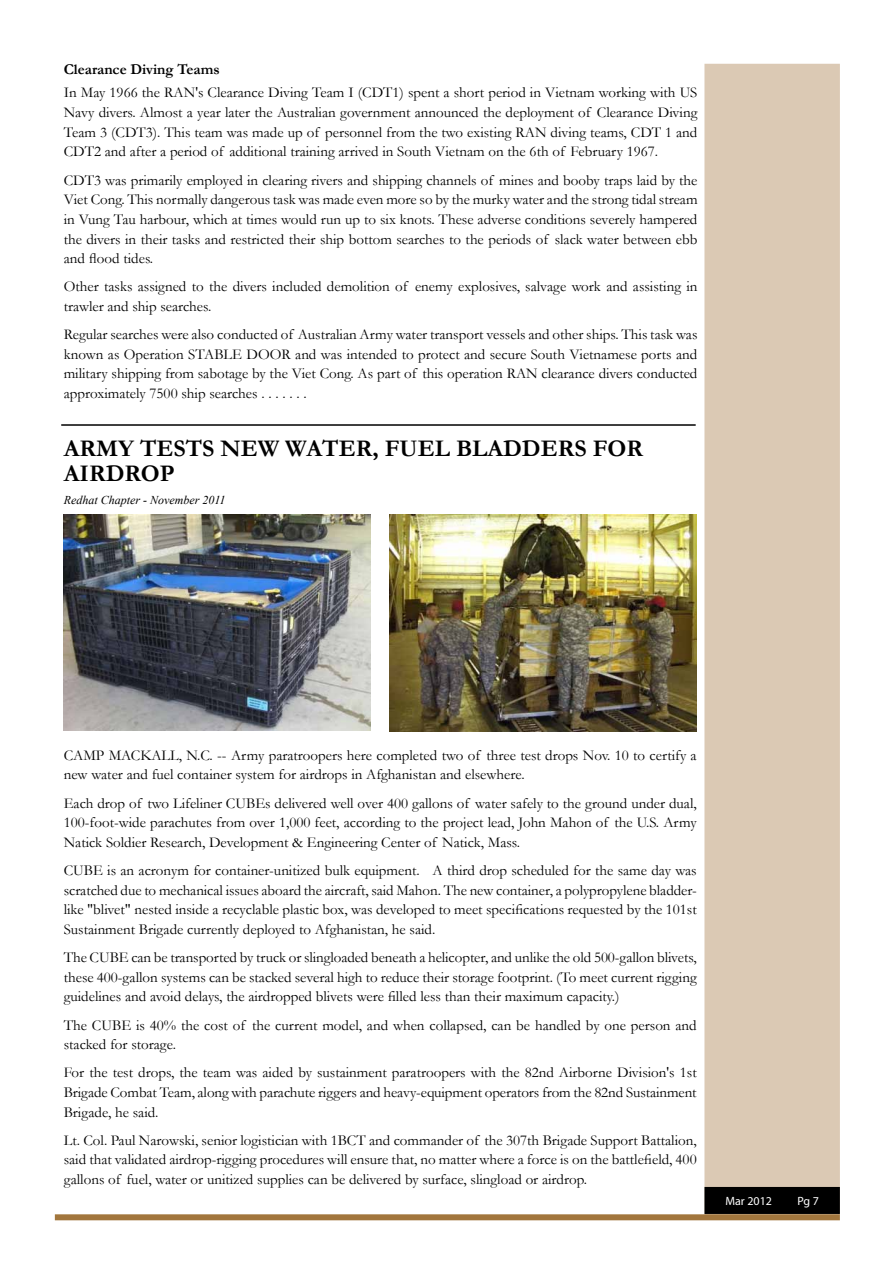
<style>
.page{position:relative;width:893px;height:1263px;background:#fff}
.page>*{position:absolute;margin:0;border:0;box-sizing:border-box;transform-origin:0 0}
.t1{font:700 24px/25.5px "Garamond";color:#000}
.t2{font:15px/19.6px "Garamond";color:#000;text-align:justify}
.t3{font:700 15px "Garamond";color:#000}
.t4{font:italic 12px "Times New Roman";color:#000}
.t5{font:12px "Myriad Pro";color:#fff}
</style>
<div class="page">
<div style="left:704px;top:64px;width:136px;height:1151px;background:#dbc9b4;border:2px solid #dbc9b4"></div>
<div style="left:55px;top:1214px;width:785px;height:6px;background:#a2763d"></div>
<div style="left:705px;top:1188px;width:134px;height:25px;background:#000"></div>
<div style="left:704px;top:1187px;width:136px;height:27px;border:2px solid #000"></div>
<hr style="left:61px;top:424px;width:635px;height:2px;background:#000">
<img style="left:64px;top:514px;width:306px;height:216px">
<img style="left:389px;top:514px;width:307px;height:217px">
<p class="t3" style="left:64px;top:60px;width:157px">CLEARANCE DIVING TEAMS</p>
<p class="t2" style="left:64px;top:83px;width:635px">In May 1966 the RAN's Clearance Diving Team I (CDT1) spent a short period in Vietnam working with US Navy divers. Almost a year later the Australian government announced the deployment of Clearance Diving Team 3 (CDT3). This team was made up of personnel from the two existing RAN diving teams, CDT 1 and CDT2 and after a period of additional training arrived in South Vietnam on the 6th of February 1967.</p>
<p class="t2" style="left:64px;top:170px;width:635px">CDT3 was primarily employed in clearing rivers and shipping channels of mines and booby traps laid by the Viet Cong. This normally dangerous task was made even more so by the murky water and the strong tidal stream in Vung Tau harbour, which at times would run up to six knots. These adverse conditions severely hampered the divers in their tasks and restricted their ship bottom searches to the periods of slack water between ebb and flood tides.</p>
<p class="t2" style="left:64px;top:277px;width:635px">Other tasks assigned to the divers included demolition of enemy explosives, salvage work and assisting in trawler and ship searches.</p>
<p class="t2" style="left:64px;top:324px;width:635px">Regular searches were also conducted of Australian Army water transport vessels and other ships. This task was known as Operation STABLE DOOR and was intended to protect and secure South Vietnamese ports and military shipping from sabotage by the Viet Cong. As part of this operation RAN clearance divers conducted approximately 7500 ship searches . . . . . . .</p>
<h1 class="t1" style="left:64px;top:435px;width:581px">ARMY TESTS NEW WATER, FUEL BLADDERS FOR<br>AIRDROP</h1>
<p class="t4" style="left:64px;top:492px;width:163px">Redhat Chapter - November 2011</p>
<p class="t2" style="left:64px;top:745px;width:634px">CAMP MACKALL, N.C. -- Army paratroopers here completed two of three test drops Nov. 10 to certify a new water and fuel container system for airdrops in Afghanistan and elsewhere.</p>
<p class="t2" style="left:64px;top:793px;width:634px">Each drop of two Lifeliner CUBEs delivered well over 400 gallons of water safely to the ground under dual, 100-foot-wide parachutes from over 1,000 feet, according to the project lead, John Mahon of the U.S. Army Natick Soldier Research, Development &amp; Engineering Center of Natick, Mass.</p>
<p class="t2" style="left:64px;top:860px;width:634px">CUBE is an acronym for container-unitized bulk equipment. A third drop scheduled for the same day was scratched due to mechanical issues aboard the aircraft, said Mahon. The new container, a polypropylene bladder&shy;like "blivet" nested inside a recyclable plastic box, was developed to meet specifications requested by the 101st Sustainment Brigade currently deployed to Afghanistan, he said.</p>
<p class="t2" style="left:64px;top:947px;width:634px">The CUBE can be transported by truck or slingloaded beneath a helicopter, and unlike the old 500-gallon blivets, these 400-gallon systems can be stacked several high to reduce their storage footprint. (To meet current rigging guidelines and avoid delays, the airdropped blivets were filled less than their maximum capacity.)</p>
<p class="t2" style="left:64px;top:1015px;width:634px">The CUBE is 40% the cost of the current model, and when collapsed, can be handled by one person and stacked for storage.</p>
<p class="t2" style="left:64px;top:1063px;width:634px">For the test drops, the team was aided by sustainment paratroopers with the 82nd Airborne Division's 1st Brigade Combat Team, along with parachute riggers and heavy-equipment operators from the 82nd Sustainment Brigade, he said.</p>
<p class="t2" style="left:64px;top:1130px;width:634px">Lt. Col. Paul Narowski, senior logistician with 1BCT and commander of the 307th Brigade Support Battalion, said that validated airdrop-rigging procedures will ensure that, no matter where a force is on the battlefield, 400 gallons of fuel, water or unitized supplies can be delivered by surface, slingload or airdrop.</p>
<p class="t5" style="left:725px;top:1193px;width:48px">Mar 2012</p>
<p class="t5" style="left:797px;top:1193px;width:23px">Pg 7</p>
</div>
